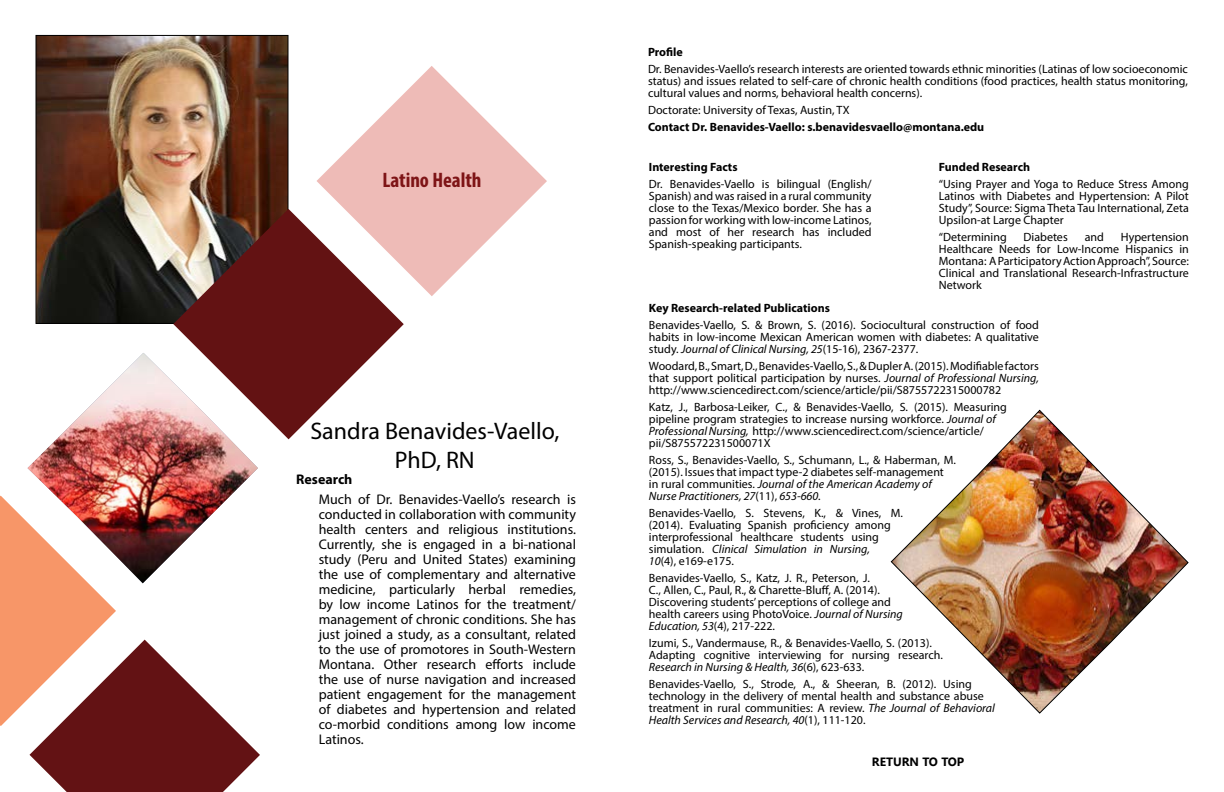
<style>
.page{position:relative;width:1224px;height:792px;background:#fff}
.page>*{position:absolute;margin:0;border:0;box-sizing:border-box;transform-origin:0 0}
.t1{font:24px/28.8px "Myriad Pro";color:#000;text-align:center}
.t2{font:700 condensed 21px "Myriad Pro";color:#7e1416}
.t3{font:14px/15px "Myriad Pro";color:#000;text-align:justify}
.t4{font:700 14px "Myriad Pro";color:#000}
.t5{font:12px/12px "Myriad Pro";color:#000;text-align:justify}
.t6{font:700 12px "Myriad Pro";color:#000}
.t7{font:700 12px "Nirmala UI";color:#000}
.s1{font-style:italic}
</style>
<div class="page">
<img style="left:38px;top:37px;width:248px;height:285px">
<div style="left:36px;top:35px;width:252px;height:289px;border:1px solid #000"></div>
<svg style="left:317px;top:66px;width:230px;height:230px;fill:#eebbb7"></svg>
<svg style="left:0;top:496px;width:260px;height:296px"></svg>
<svg style="left:173px;top:209px;width:231px;height:230px;fill:#631213"></svg>
<img style="left:28px;top:353px;width:230px;height:230px">
<img style="left:890px;top:409px;width:299px;height:305px">
<h2 class="t2" style="left:382px;top:167px;width:101px">Latino Health</h2>
<h1 class="t1" style="left:310px;top:417px;width:250px">Sandra Benavides-Vaello,<br>PhD, RN</h1>
<p class="t4" style="left:296px;top:470px;width:58px">Research</p>
<p class="t3" style="left:319px;top:492px;width:259px">Much of Dr. Benavides-Vaello’s research is conducted in collaboration with community health centers and religious institutions.<br>Currently, she is engaged in a bi-national study (Peru and United States) examining the use of complementary and alternative medicine, particularly herbal remedies, by low income Latinos for the treatment/ management of chronic conditions. She has just joined a study, as a consultant, related to the use of promotores in South-Western Montana. Other research efforts include the use of nurse navigation and increased patient engagement for the management of diabetes and hypertension and related co-morbid conditions among low income Latinos.</p>
<p class="t6" style="left:648px;top:44px;width:36px">Profile</p>
<p class="t5" style="left:648px;top:62px;width:542px">Dr. Benavides-Vaello’s research interests are oriented towards ethnic minorities (Latinas of low socioeconomic status) and issues related to self-care of chronic health conditions (food practices, health status monitoring, cultural values and norms, behavioral health concerns).</p>
<p class="t5" style="left:648px;top:103px;width:203px">Doctorate: University of Texas, Austin, TX</p>
<p class="t6" style="left:648px;top:119px;width:338px">Contact Dr. Benavides-Vaello: s.benavidesvaello@montana.edu</p>
<p class="t6" style="left:649px;top:159px;width:90px">Interesting Facts</p>
<p class="t5" style="left:649px;top:178px;width:224px">Dr. Benavides-Vaello is bilingual (English/ Spanish) and was raised in a rural community close to the Texas/Mexico border. She has a passion for working with low-income Latinos, and most of her research has included Spanish-speaking participants.</p>
<p class="t6" style="left:939px;top:159px;width:93px">Funded Research</p>
<p class="t5" style="left:939px;top:178px;width:252px">“Using Prayer and Yoga to Reduce Stress Among Latinos with Diabetes and Hypertension: A Pilot Study”, Source: Sigma Theta Tau International, Zeta Upsilon-at Large Chapter</p>
<p class="t5" style="left:939px;top:231px;width:69px">“Determining</p>
<p class="t5" style="left:1024px;top:231px;width:46px">Diabetes</p>
<p class="t5" style="left:1085px;top:231px;width:21px">and</p>
<p class="t5" style="left:939px;top:231px;width:252px;text-indent:182px">Hypertension Healthcare Needs for Low-Income Hispanics in Montana: A Participatory Action Approach”, Source:<br>Clinical and Translational Research-Infrastructure Network</p>
<p class="t6" style="left:649px;top:301px;width:182px">Key Research-related Publications</p>
<p class="t5" style="left:649px;top:319px;width:392px">Benavides-Vaello, S. &amp; Brown, S. (2016). Sociocultural construction of food habits in low-income Mexican American women with diabetes: A qualitative study. <span class="s1">Journal of Clinical Nursing, 25</span>(15-16), 2367-2377.</p>
<p class="t5" style="left:649px;top:360px;width:392px">Woodard, B., Smart, D., Benavides-Vaello, S., &amp; Dupler A. (2015). Modifiable factors that support political participation by nurses. <span class="s1">Journal of Professional Nursing, </span>http://www.sciencedirect.com/science/article/pii/S8755722315000782</p>
<p class="t5" style="left:649px;top:401px;width:359px;text-align:left">Katz, J., Barbosa-Leiker, C., &amp; Benavides-Vaello, S. (2015). Measuring pipeline program strategies to increase nursing workforce. <span class="s1">Journal of Professional Nursing,</span> http://www.sciencedirect.com/science/article/ pii/S875572231500071X</p>
<p class="t5" style="left:649px;top:454px;width:309px;text-align:left">Ross, S., Benavides-Vaello, S., Schumann, L., &amp; Haberman, M. (2015). Issues that impact type-2 diabetes self-management in rural communities. <span class="s1">Journal of the American Academy of Nurse Practitioners, 27</span>(11), <span class="s1">653-660.</span></p>
<p class="t5" style="left:649px;top:507px;width:255px;text-align:left">Benavides-Vaello, S. Stevens, K., &amp; Vines, M. (2014). Evaluating Spanish proficiency among interprofessional healthcare students using simulation. <span class="s1">Clinical Simulation in Nursing,<br>10</span>(4), e169-e175.</p>
<p class="t5" style="left:649px;top:572px;width:256px;text-align:left">Benavides-Vaello, S., Katz, J. R., Peterson, J.<br>C., Allen, C., Paul, R., &amp; Charette-Bluff, A. (2014).<br>Discovering students’ perceptions of college and health careers using PhotoVoice. <span class="s1">Journal of Nursing Education, 53</span>(4), 217-222.</p>
<p class="t5" style="left:649px;top:637px;width:296px;text-align:left">Izumi, S., Vandermause, R., &amp; Benavides-Vaello, S. (2013).<br>Adapting cognitive interviewing for nursing research.<br><span class="s1">Research in Nursing &amp; Health, 36</span>(6), 623-633.</p>
<p class="t5" style="left:649px;top:678px;width:348px;text-align:left">Benavides-Vaello, S., Strode, A., &amp; Sheeran, B. (2012). Using technology in the delivery of mental health and substance abuse treatment in rural communities: A review. <span class="s1">The Journal of Behavioral Health Services and Research, 40</span>(1), 111-120.</p>
<p class="t7" style="left:872px;top:751px;width:94px">RETURN TO TOP</p>
</div>
